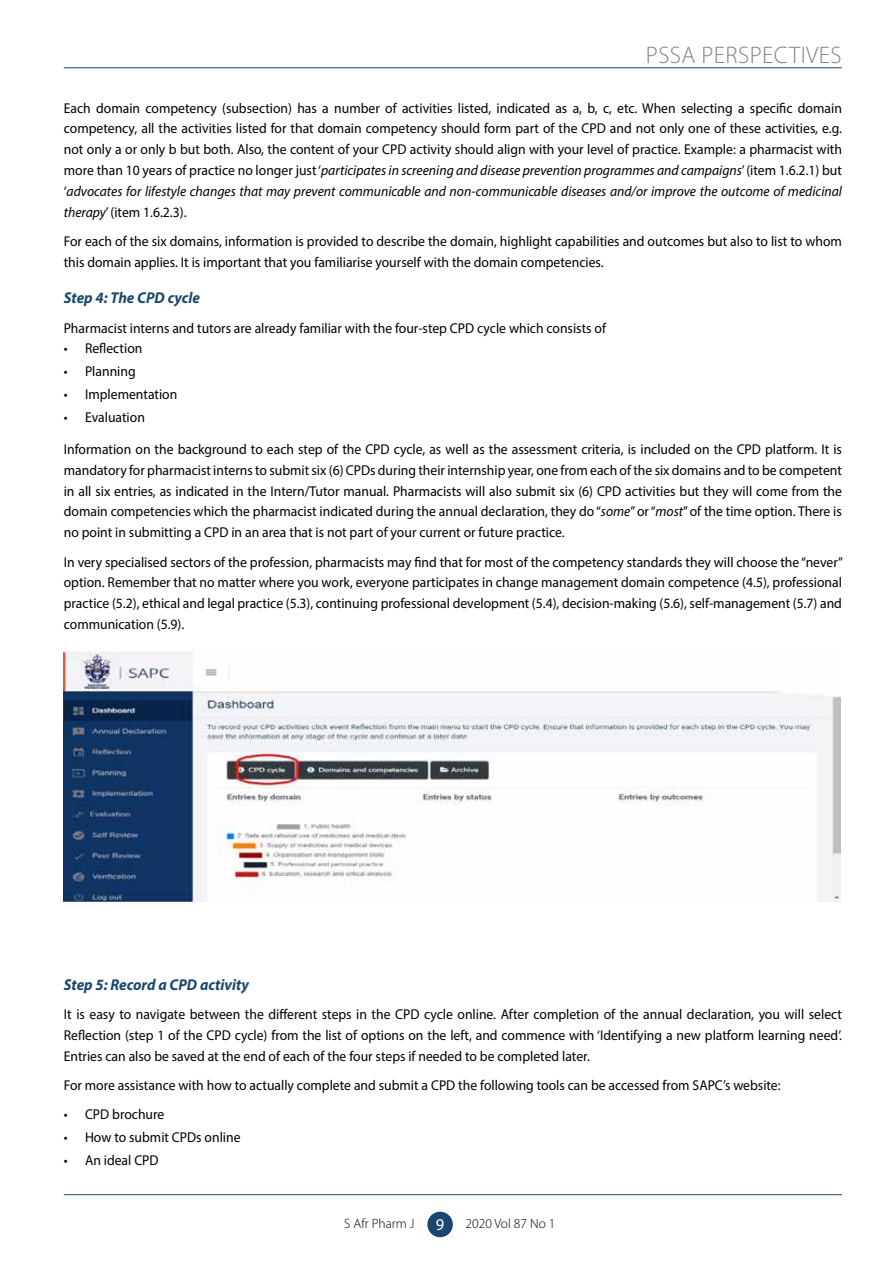
<style>
.page{position:relative;width:893px;height:1263px;background:#fff}
.page>*{position:absolute;margin:0;border:0;box-sizing:border-box;transform-origin:0 0}
.t1{font:300 24px "Myriad Pro";letter-spacing:.02em;color:#808285}
.t2{font:16.5px "Myriad Pro";color:#fff}
.t3{font:italic 700 15.75px "Myriad Pro";color:#19476e;scale:.96 1}
.t4{font:14.25px/20.9px "Myriad Pro";color:#000;text-align:justify;scale:.96 1}
.t5{font:300 13.5px "Myriad Pro";color:#000}
.s1{font-style:italic}
</style>
<div class="page">
<hr style="left:64px;top:1194px;width:778px;height:1px;background:#19476e">
<div style="left:427px;top:1212px;width:26px;height:25px;background:#19476e;border-radius:50%"></div>
<hr style="left:64px;top:67px;width:778px;height:1px;background:#19476e">
<img style="left:64px;top:650px;width:777px;height:251px">
<h1 class="t1" style="left:646px;top:41px;width:197px">PSSA PERSPECTIVES</h1>
<p class="t4" style="left:64px;top:97px;width:812px">Each domain competency (subsection) has a number of activities listed, indicated as a, b, c, etc. When selecting a specific domain competency, all the activities listed for that domain competency should form part of the CPD and not only one of these activities, e.g. not only a or only b but both. Also, the content of your CPD activity should align with your level of practice. Example: a pharmacist with more than 10 years of practice no longer just ‘<span class="s1">participates in screening and disease prevention programmes and campaigns</span>’ (item 1.6.2.1) but ‘<span class="s1">advocates for lifestyle changes that may prevent communicable and non-communicable diseases and/or improve the outcome of medicinal therapy</span>’ (item 1.6.2.3).</p>
<p class="t4" style="left:64px;top:231px;width:812px">For each of the six domains, information is provided to describe the domain, highlight capabilities and outcomes but also to list to whom this domain applies. It is important that you familiarise yourself with the domain competencies.</p>
<p class="t3" style="left:64px;top:288px;width:143px">Step 4: The CPD cycle</p>
<p class="t4" style="left:64px;top:317px;width:566px">Pharmacist interns and tutors are already familiar with the four-step CPD cycle which consists of</p>
<p class="t4" style="left:64px;top:338px;width:83px">• Reflection</p>
<p class="t4" style="left:64px;top:361px;width:76px">• Planning</p>
<p class="t4" style="left:64px;top:384px;width:120px">• Implementation</p>
<p class="t4" style="left:64px;top:407px;width:86px">• Evaluation</p>
<p class="t4" style="left:64px;top:438px;width:812px">Information on the background to each step of the CPD cycle, as well as the assessment criteria, is included on the CPD platform. It is mandatory for pharmacist interns to submit six (6) CPDs during their internship year, one from each of the six domains and to be competent in all six entries, as indicated in the Intern/Tutor manual. Pharmacists will also submit six (6) CPD activities but they will come from the domain competencies which the pharmacist indicated during the annual declaration, they do “<span class="s1">some</span>” or “<span class="s1">most</span>” of the time option. There is no point in submitting a CPD in an area that is not part of your current or future practice.</p>
<p class="t4" style="left:64px;top:551px;width:813px">In very specialised sectors of the profession, pharmacists may find that for most of the competency standards they will choose the “never” option. Remember that no matter where you work, everyone participates in change management domain competence (4.5), professional practice (5.2), ethical and legal practice (5.3), continuing professional development (5.4), decision-making (5.6), self-management (5.7) and communication (5.9).</p>
<p class="t3" style="left:64px;top:974px;width:195px">Step 5: Record a CPD activity</p>
<p class="t4" style="left:64px;top:1003px;width:812px">It is easy to navigate between the different steps in the CPD cycle online. After completion of the annual declaration, you will select Reflection (step 1 of the CPD cycle) from the list of options on the left, and commence with ‘Identifying a new platform learning need’.<br>Entries can also be saved at the end of each of the four steps if needed to be completed later.</p>
<p class="t4" style="left:64px;top:1074px;width:748px">For more assistance with how to actually complete and submit a CPD the following tools can be accessed from SAPC’s website:</p>
<p class="t4" style="left:64px;top:1104px;width:106px">• CPD brochure</p>
<p class="t4" style="left:64px;top:1127px;width:186px">• How to submit CPDs online</p>
<p class="t4" style="left:64px;top:1150px;width:100px">• An ideal CPD</p>
<p class="t5" style="left:344px;top:1215px;width:72px">S Afr Pharm J</p>
<p class="t2" style="left:436px;top:1214px;width:10px">9</p>
<p class="t5" style="left:466px;top:1215px;width:91px">2020 Vol 87 No 1</p>
</div>
